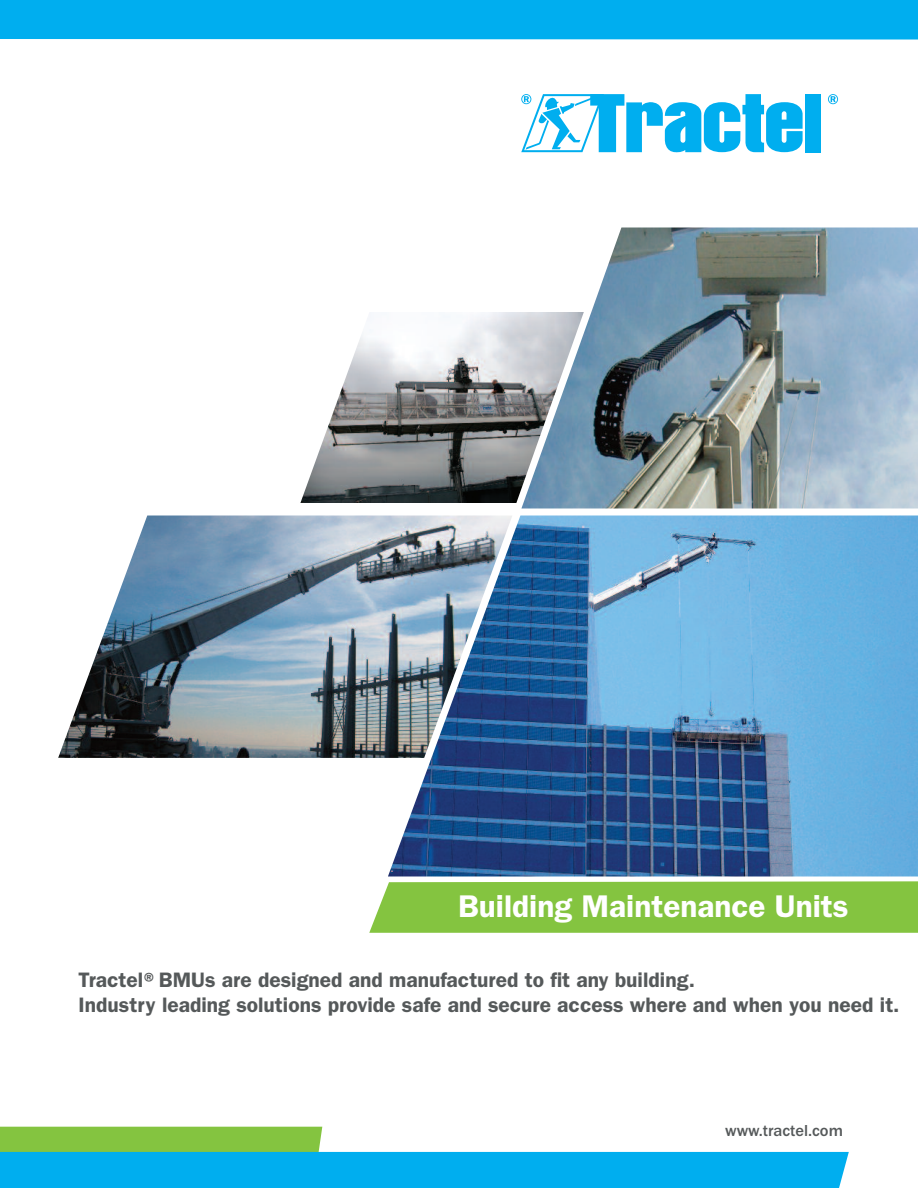
<style>
.page{position:relative;width:918px;height:1188px;background:#fff}
.page>*{position:absolute;margin:0;border:0;box-sizing:border-box;transform-origin:0 0}
.t1{font:600 31.5px "ITC Franklin Gothic Std";color:#fff}
.t2{font:600 21px/25.2px "ITC Franklin Gothic Std";color:#55595a}
.t3{font:500 16.5px "ITC Franklin Gothic Std";color:#55595a}
</style>
<div class="page">
<div style="left:0;top:0;width:918px;height:40px;background:#00aeef"></div>
<img style="left:521px;top:228px;width:397px;height:280px">
<img style="left:300px;top:312px;width:284px;height:191px">
<img style="left:388px;top:516px;width:530px;height:360px">
<img style="left:58px;top:516px;width:454px;height:242px">
<div style="left:369px;top:881px;width:549px;height:52px;background:#84c440"></div>
<div style="left:805px;top:94px;width:15px;height:58px;background:#00aeef"></div>
<svg style="left:828px;top:94px;width:10px;height:10px"></svg>
<svg style="left:521px;top:94px;width:282px;height:59px"></svg>
<svg style="left:0;top:1127px;width:849px;height:61px"></svg>
<h1 class="t1" style="left:458px;top:895px;width:392px">Building Maintenance Units</h1>
<p class="t2" style="left:79px;top:969px;width:822px">Tractel®BMUs are designed and manufactured to fit any building.<br>Industry leading solutions provide safe and secure access where and when you need it.</p>
<p class="t3" style="left:725px;top:1125px;width:119px">www.tractel.com</p>
</div>
